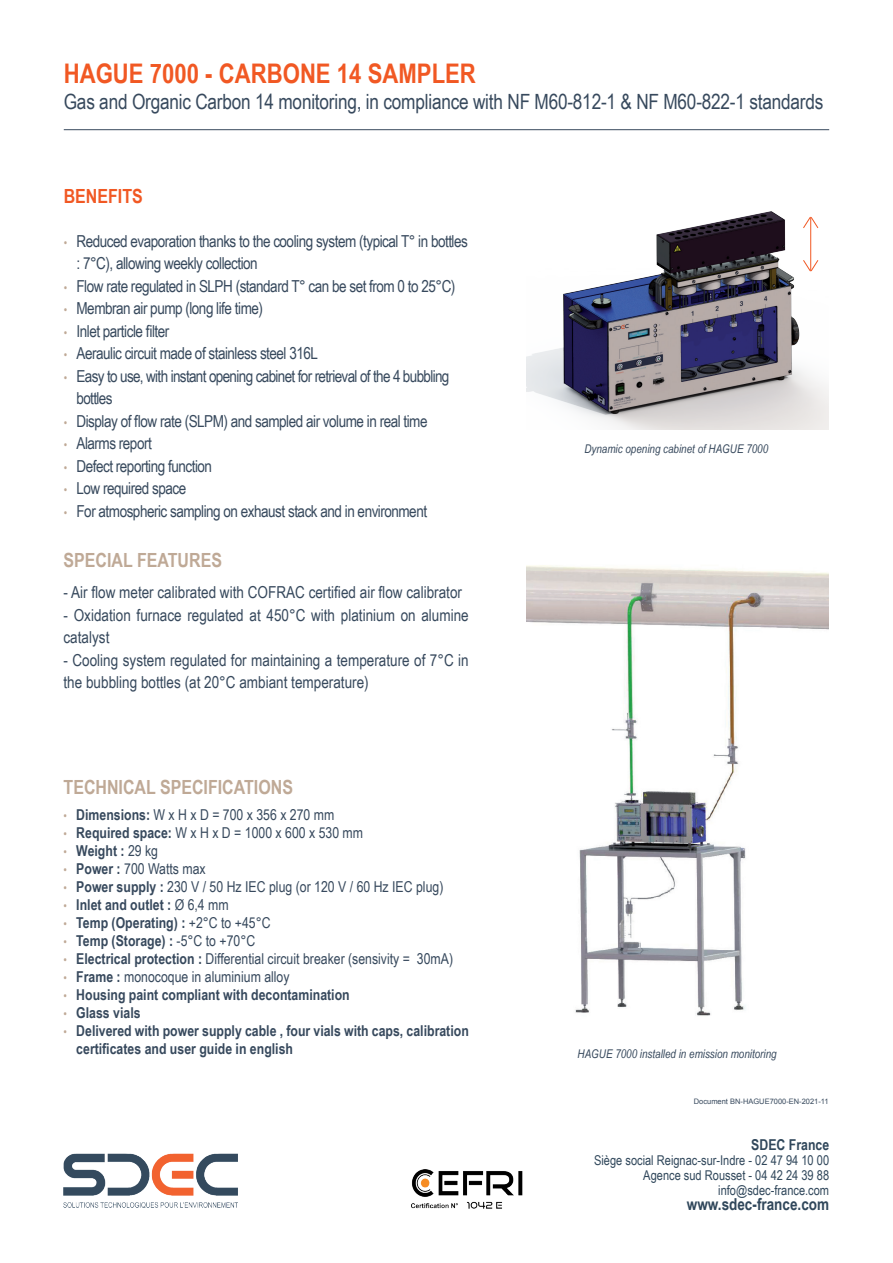
<style>
.page{position:relative;width:893px;height:1263px;background:#fff}
.page>*{position:absolute;margin:0;border:0;box-sizing:border-box;transform-origin:0 0}
.t1{font:700 27px "Arial Narrow";color:#f15823}
.t2{font:21px "Arial Narrow";letter-spacing:-.01em;color:#37495d}
.t3{font:700 19.5px "Arial Narrow";color:#bfa996}
.t4{font:700 19.5px "Arial Narrow";color:#f15823}
.t5{font:16.5px/22.5px "Arial Narrow";letter-spacing:-.03em;color:#37495d}
.t6{font:16.5px/22.5px "Arial Narrow";color:#37495d}
.t7{font:700 16.5px "Arial Narrow";color:#30475b}
.t8{font:700 15px/18px "Arial Narrow";color:#37495d}
.t9{font:15px "Arial Narrow";color:#37495d}
.t10{font:700 15px "Arial Narrow";color:#30475b}
.t11{font:13.5px/15px "Arial Narrow";color:#30475b;text-align:right}
.t12{font:italic 12px "Arial Narrow";color:#37495d}
.t13{font:7.5px "Arial";color:#37495d}
.s1{font-size:12px;color:#bfa996}
.s2{font-weight:700}
.s3{font-weight:400;font-size:12px;color:#bfa996}
.s4{font-weight:400}
</style>
<div class="page">
<img style="left:64px;top:1153px;width:174px;height:55px">
<hr style="left:64px;top:129px;width:765px;height:1px;background:#37495d">
<img style="left:526px;top:565px;width:302px;height:451px">
<img style="left:526px;top:211px;width:302px;height:219px">
<hr style="left:810px;top:217px;width:1px;height:54px;background:#f15823">
<svg style="left:803px;top:217px;width:15px;height:11px"></svg>
<svg style="left:803px;top:260px;width:15px;height:11px"></svg>
<img style="left:412px;top:1169px;width:111px;height:40px">
<h1 class="t1" style="left:64px;top:53px;width:414px">HAGUE 7000 - CARBONE 14 SAMPLER</h1>
<p class="t2" style="left:64px;top:86px;width:761px">Gas and Organic Carbon 14 monitoring, in compliance with NF M60-812-1 &amp; NF M60-822-1 standards</p>
<p class="t4" style="left:64px;top:181px;width:81px">BENEFITS</p>
<p class="t5" style="left:77px;top:229px;width:393px;text-indent:-13px"><span class="s1">•</span> Reduced evaporation thanks to the cooling system (typical T° in bottles : 7°C), allowing weekly collection</p>
<p class="t5" style="left:64px;top:274px;width:393px"><span class="s1">•</span> Flow rate regulated in SLPH (standard T° can be set from 0 to 25°C)</p>
<p class="t5" style="left:64px;top:297px;width:201px"><span class="s1">•</span> Membran air pump (long life time)</p>
<p class="t5" style="left:64px;top:319px;width:107px"><span class="s1">•</span> Inlet particle filter</p>
<p class="t5" style="left:64px;top:342px;width:256px"><span class="s1">•</span> Aeraulic circuit made of stainless steel 316L</p>
<p class="t5" style="left:77px;top:364px;width:374px;text-indent:-13px"><span class="s1">•</span> Easy to use, with instant opening cabinet for retrieval of the 4 bubbling bottles</p>
<p class="t5" style="left:64px;top:409px;width:365px"><span class="s1">•</span> Display of flow rate (SLPM) and sampled air volume in real time</p>
<p class="t5" style="left:64px;top:432px;width:90px"><span class="s1">•</span> Alarms report</p>
<p class="t5" style="left:64px;top:454px;width:150px"><span class="s1">•</span> Defect reporting function</p>
<p class="t5" style="left:64px;top:477px;width:124px"><span class="s1">•</span> Low required space</p>
<p class="t5" style="left:64px;top:499px;width:365px"><span class="s1">•</span> For atmospheric sampling on exhaust stack and in environment</p>
<p class="t3" style="left:64px;top:545px;width:160px">SPECIAL FEATURES</p>
<p class="t6" style="left:64px;top:580px;width:400px">- Air flow meter calibrated with COFRAC certified air flow calibrator</p>
<p class="t6" style="left:64px;top:603px;width:407px">- Oxidation furnace regulated at 450°C with platinium on alumine catalyst</p>
<p class="t6" style="left:64px;top:648px;width:407px">- Cooling system regulated for maintaining a temperature of 7°C in the bubbling bottles (at 20°C ambiant temperature)</p>
<p class="t3" style="left:64px;top:772px;width:231px">TECHNICAL SPECIFICATIONS</p>
<p class="t9" style="left:64px;top:804px;width:272px"><span class="s1">•</span> <span class="s2">Dimensions:</span> W x H x D = 700 x 356 x 270 mm</p>
<p class="t9" style="left:64px;top:822px;width:301px"><span class="s1">•</span> <span class="s2">Required space:</span> W x H x D = 1000 x 600 x 530 mm</p>
<p class="t8" style="left:64px;top:841px;width:96px"><span class="s3">•</span> Weight : <span class="s4">29 kg</span></p>
<p class="t9" style="left:64px;top:858px;width:144px"><span class="s1">•</span> <span class="s2">Power :</span> 700 Watts max</p>
<p class="t9" style="left:64px;top:876px;width:381px"><span class="s1">•</span> <span class="s2">Power supply :</span> 230 V / 50 Hz IEC plug (or 120 V / 60 Hz IEC plug)</p>
<p class="t8" style="left:64px;top:895px;width:167px"><span class="s3">•</span> Inlet and outlet : <span class="s4">Ø 6,4 mm</span></p>
<p class="t8" style="left:64px;top:913px;width:209px"><span class="s3">•</span> Temp (Operating) : <span class="s4">+2°C to +45°C</span></p>
<p class="t8" style="left:64px;top:931px;width:193px"><span class="s3">•</span> Temp (Storage) : <span class="s4">-5°C to +70°C</span></p>
<p class="t9" style="left:64px;top:948px;width:391px"><span class="s1">•</span> <span class="s2">Electrical protection :</span> Differential circuit breaker (sensivity = 30mA)</p>
<p class="t9" style="left:64px;top:966px;width:228px"><span class="s1">•</span> <span class="s2">Frame :</span> monocoque in aluminium alloy</p>
<p class="t8" style="left:64px;top:985px;width:288px"><span class="s3">•</span> Housing paint compliant with decontamination</p>
<p class="t8" style="left:64px;top:1003px;width:79px"><span class="s3">•</span> Glass vials</p>
<p class="t8" style="left:76px;top:1021px;width:394px;text-indent:-13px"><span class="s3">•</span> Delivered with power supply cable , four vials with caps, calibration certificates and user guide in english</p>
<p class="t12" style="left:584px;top:441px;width:185px">Dynamic opening cabinet of HAGUE 7000</p>
<p class="t12" style="left:578px;top:1046px;width:201px">HAGUE 7000 installed in emission monitoring</p>
<p class="t13" style="left:694px;top:1096px;width:136px">Document BN-HAGUE7000-EN-2021-11</p>
<p class="t10" style="left:751px;top:1133px;width:79px">SDEC France</p>
<p class="t11" style="left:594px;top:1152px;width:237px">Siège social Reignac-sur-Indre - 02 47 94 10 00<br>Agence sud Rousset - 04 42 24 39 88 info@sdec-france.com</p>
<p class="t7" style="left:687px;top:1192px;width:144px">www.sdec-france.com</p>
</div>
